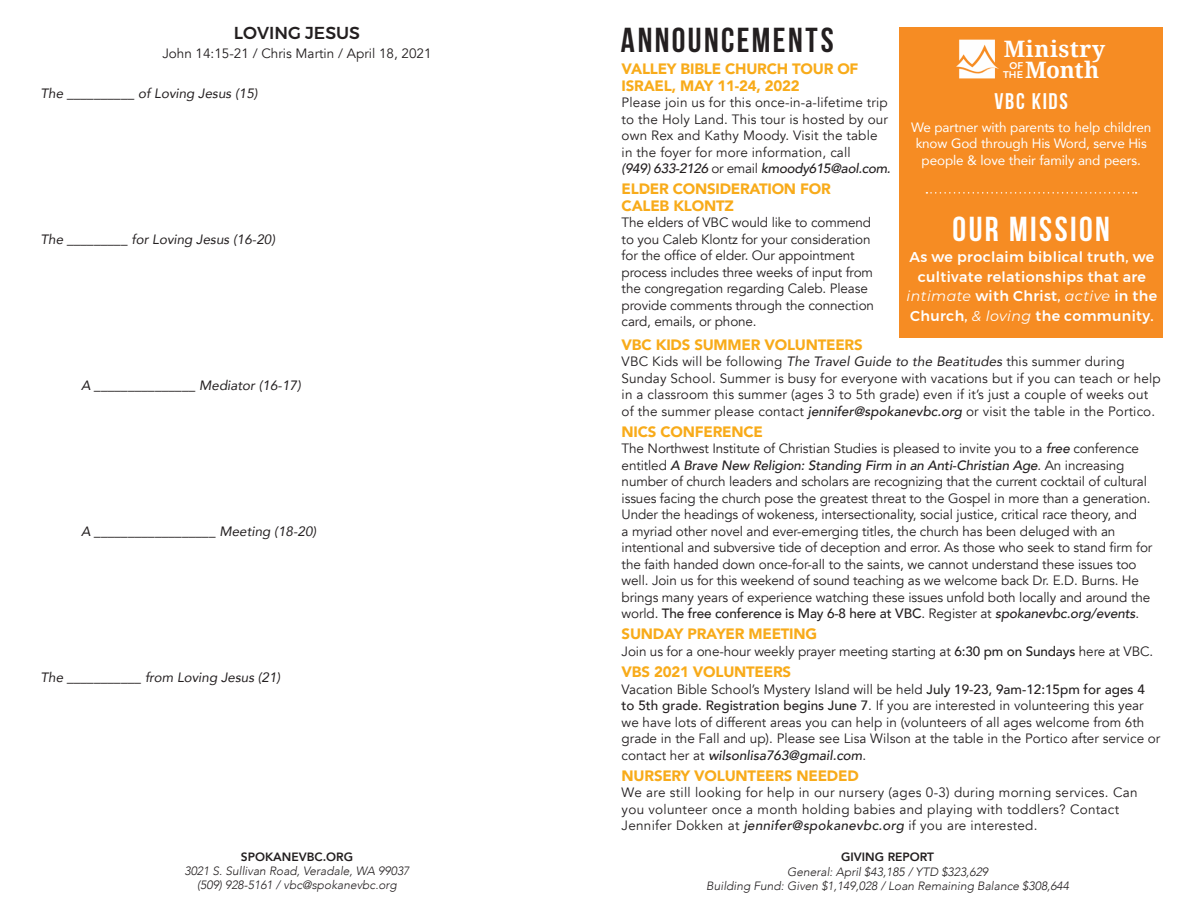
<style>
.page{position:relative;width:1188px;height:918px;background:#fff}
.page>*{position:absolute;margin:0;border:0;box-sizing:border-box;transform-origin:0 0}
.t1{font:700 34.5px "Bebas Neue";letter-spacing:.07em;color:#231f20}
.t2{font:700 34.5px "Bebas Neue";letter-spacing:.07em;color:#fff}
.t3{font:700 22.65px/21.3px "Droid Serif";letter-spacing:.025em;color:#fff;text-align:right}
.t4{font:700 22.5px "Bebas Neue";letter-spacing:.08em;color:#fff}
.t5{font:500 17.25px "Montserrat";color:#231f20}
.t6{font:900 15px/16.5px "Avenir";letter-spacing:-.015em;color:#f8ab1a}
.t7{font:500 14.25px/19.5px "Montserrat";letter-spacing:.025em;color:#fff;text-align:center}
.t8{font:13.5px/16.5px "Avenir";letter-spacing:-.01em;color:#231f20}
.t9{font:13.5px/16.5px "Avenir";letter-spacing:.01em;color:#231f20}
.t10{font:13.5px/16.5px "Avenir";letter-spacing:.02em;color:#231f20}
.t11{font:italic 13.5px "Avenir";color:#231f20}
.t12{font:13.5px/16.2px "Avenir";letter-spacing:-.01em;color:#fff;text-align:center}
.t13{font:italic 300 12px/14.4px "Avenir";color:#231f20;text-align:center}
.t14{font:800 12px "Avenir";color:#231f20}
.t15{font:500 9.75px/9.3px "Montserrat";color:#fff;text-align:right}
.s1{font-weight:500;font-style:italic}
.s2{font-weight:400;font-style:italic}
.s3{font-style:italic}
.s4{font-weight:500}
</style>
<div class="page">
<div style="left:899px;top:27px;width:264px;height:311px;background:#f68c23"></div>
<img style="left:957px;top:39px;width:42px;height:40px">
<svg style="left:926px;top:192px;width:211px;height:2px"></svg>
<p class="t5" style="left:234px;top:19px;width:128px">LOVING JESUS</p>
<p class="t8" style="left:162px;top:46px;width:271px">John 14:15-21 / Chris Martin / April 18, 2021</p>
<p class="t11" style="left:40px;top:85px;width:219px">The __________ of Loving Jesus (15)</p>
<p class="t11" style="left:40px;top:231px;width:236px">The _________ for Loving Jesus (16-20)</p>
<p class="t11" style="left:81px;top:377px;width:221px">A _______________ Mediator (16-17)</p>
<p class="t11" style="left:81px;top:523px;width:237px">A __________________ Meeting (18-20)</p>
<p class="t11" style="left:40px;top:670px;width:241px">The ___________ from Loving Jesus (21)</p>
<p class="t14" style="left:241px;top:847px;width:114px">SPOKANEVBC.ORG</p>
<p class="t13" style="left:185px;top:864px;width:226px">3021 S. Sullivan Road, Veradale, WA 99037 (509) 928-5161 / vbc@spokanevbc.org</p>
<h1 class="t1" style="left:621px;top:21px;width:214px">ANNOUNCEMENTS</h1>
<p class="t6" style="left:622px;top:60px;width:238px">VALLEY BIBLE CHURCH TOUR OF<br>ISRAEL, MAY 11-24, 2022</p>
<p class="t9" style="left:622px;top:95px;width:271px">Please join us for this once-in-a-lifetime trip to the Holy Land. This tour is hosted by our own Rex and Kathy Moody. Visit the table in the foyer for more information, call<br><span class="s1">(949) 633-2126</span> or email <span class="s1">kmoody615@aol.com.</span></p>
<p class="t6" style="left:622px;top:181px;width:211px">ELDER CONSIDERATION FOR<br>CALEB KLONTZ</p>
<p class="t8" style="left:622px;top:215px;width:254px">The elders of VBC would like to commend to you Caleb Klontz for your consideration for the office of elder. Our appointment process includes three weeks of input from the congregation regarding Caleb. Please provide comments through the connection card, emails, or phone.</p>
<h1 class="t2" style="left:953px;top:211px;width:159px">OUR MISSION</h1>
<h2 class="t3" style="left:1004px;top:38px;width:103px">Ministry<br>Month</h2>
<p class="t15" style="left:1003px;top:60px;width:21px">OF<br>THE</p>
<h3 class="t4" style="left:994px;top:89px;width:75px">VBC KIDS</h3>
<p class="t12" style="left:911px;top:119px;width:241px">We partner with parents to help children know God through His Word, serve His people &amp; love their family and peers.</p>
<p class="t7" style="left:907px;top:247px;width:252px">As we proclaim biblical truth, we cultivate relationships that are <span class="s2">intimate</span> with Christ, <span class="s2">active</span> in the Church, <span class="s2">&amp; loving</span> the community.</p>
<p class="t6" style="left:622px;top:336px;width:243px">VBC KIDS SUMMER VOLUNTEERS</p>
<p class="t9" style="left:622px;top:354px;width:541px">VBC Kids will be following <span class="s3">The Travel Guide to the Beatitudes</span> this summer during Sunday School. Summer is busy for everyone with vacations but if you can teach or help in a classroom this summer (ages 3 to 5th grade) even if it’s just a couple of weeks out of the summer please contact <span class="s1">jennifer@spokanevbc.org</span> or visit the table in the Portico.</p>
<p class="t6" style="left:622px;top:423px;width:143px">NICS CONFERENCE</p>
<p class="t8" style="left:622px;top:441px;width:532px">The Northwest Institute of Christian Studies is pleased to invite you to a <span class="s1">free</span> conference entitled <span class="s1">A Brave New Religion: Standing Firm in an Anti-Christian Age</span>. An increasing number of church leaders and scholars are recognizing that the current cocktail of cultural issues facing the church pose the greatest threat to the Gospel in more than a generation.<br>Under the headings of wokeness, intersectionality, social justice, critical race theory, and<br>a myriad other novel and ever-emerging titles, the church has been deluged with an intentional and subversive tide of deception and error. As those who seek to stand firm for the faith handed down once-for-all to the saints, we cannot understand these issues too well. Join us for this weekend of sound teaching as we welcome back Dr. E.D. Burns. He brings many years of experience watching these issues unfold both locally and around the world. <span class="s4">The free conference is May 6-8 here at VBC</span>. Register at <span class="s1">spokanevbc.org/events</span>.</p>
<p class="t6" style="left:622px;top:626px;width:197px">SUNDAY PRAYER MEETING</p>
<p class="t8" style="left:622px;top:643px;width:533px">Join us for a one-hour weekly prayer meeting starting at <span class="s4">6:30 pm on Sundays</span> here at VBC.</p>
<p class="t6" style="left:622px;top:663px;width:171px">VBS 2021 VOLUNTEERS</p>
<p class="t8" style="left:622px;top:681px;width:540px">Vacation Bible School’s Mystery Island will be held <span class="s4">July 19-23, 9am-12:15pm for ages 4 to 5th grade. Registration begins June 7</span>. If you are interested in volunteering this year we have lots of different areas you can help in (volunteers of all ages welcome from 6th grade in the Fall and up). Please see Lisa Wilson at the table in the Portico after service or contact her at <span class="s1">wilsonlisa763@gmail.com</span>.</p>
<p class="t6" style="left:622px;top:767px;width:239px">NURSERY VOLUNTEERS NEEDED</p>
<p class="t10" style="left:622px;top:785px;width:517px">We are still looking for help in our nursery (ages 0-3) during morning services. Can you volunteer once a month holding babies and playing with toddlers? Contact<br>Jennifer Dokken at <span class="s1">jennifer@spokanevbc.org</span> if you are interested.</p>
<p class="t14" style="left:841px;top:848px;width:94px">GIVING REPORT</p>
<p class="t13" style="left:706px;top:864px;width:364px">General: April $43,185 / YTD $323,629<br>Building Fund: Given $1,149,028 / Loan Remaining Balance $308,644</p>
</div>
